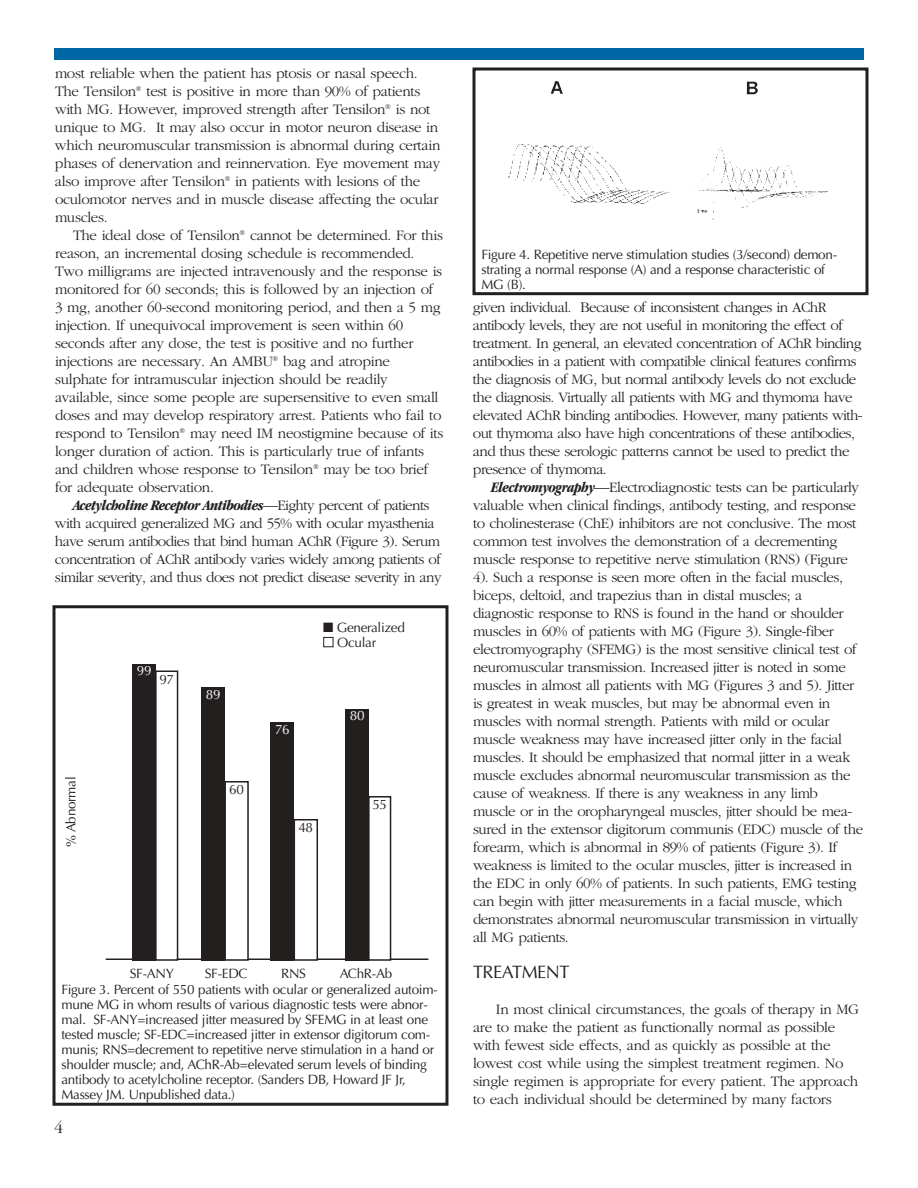
<style>
.page{position:relative;width:918px;height:1188px;background:#fff}
.page>*{position:absolute;margin:0;border:0;box-sizing:border-box;transform-origin:0 0}
.t1{font:18px "Optima";letter-spacing:-.02em;color:#231f1f}
.t2{font:300 18px "Garamond";color:#231f1f}
.t3{font:300 15px/18px "Garamond";letter-spacing:-.03em;color:#231f1f}
.t4{font:13.5px/15px "Optima";letter-spacing:-.02em;color:#231f1f}
.t5{font:13.5px "Optima";letter-spacing:-.02em;color:#fff}
.s1{font-weight:700;font-style:italic;font-stretch:condensed}
.s2{color:#fff}
</style>
<div class="page">
<div style="left:54px;top:48px;width:810px;height:12px;background:#0067a6"></div>
<div style="left:52px;top:605px;width:396px;height:501px;border:3px solid #231f1f"></div>
<div style="left:472px;top:68px;width:396px;height:227px;border:3px solid #231f1f"></div>
<img style="left:508px;top:81px;width:320px;height:139px">
<hr style="left:106px;top:958px;width:322px;height:2px;background:#231f1f">
<div style="left:133px;top:664px;width:23px;height:297px;background:#231f1f"></div>
<div style="left:155px;top:670px;width:23px;height:291px;border:2px solid #231f1f"></div>
<div style="left:202px;top:687px;width:23px;height:274px;background:#231f1f"></div>
<div style="left:224px;top:781px;width:25px;height:180px;border:2px solid #231f1f"></div>
<div style="left:271px;top:722px;width:23px;height:239px;background:#231f1f"></div>
<div style="left:294px;top:819px;width:24px;height:142px;border:2px solid #231f1f"></div>
<div style="left:346px;top:709px;width:23px;height:252px;background:#231f1f"></div>
<div style="left:368px;top:796px;width:23px;height:165px;border:2px solid #231f1f"></div>
<p class="t3" style="left:55px;top:66px;width:387px">most reliable when the patient has ptosis or nasal speech.<br>The Tensilon<sup>®</sup> test is positive in more than 90% of patients with MG. However, improved strength after Tensilon<sup>®</sup> is not unique to MG. It may also occur in motor neuron disease in which neuromuscular transmission is abnormal during certain phases of denervation and reinnervation. Eye movement may also improve after Tensilon<sup>®</sup> in patients with lesions of the oculomotor nerves and in muscle disease affecting the ocular muscles.</p>
<p class="t3" style="left:55px;top:228px;width:390px;text-indent:18px">The ideal dose of Tensilon<sup>®</sup> cannot be determined. For this reason, an incremental dosing schedule is recommended.<br>Two milligrams are injected intravenously and the response is monitored for 60 seconds; this is followed by an injection of 3 mg, another 60-second monitoring period, and then a 5 mg injection. If unequivocal improvement is seen within 60 seconds after any dose, the test is positive and no further injections are necessary. An AMBU<sup>®</sup> bag and atropine sulphate for intramuscular injection should be readily available, since some people are supersensitive to even small doses and may develop respiratory arrest. Patients who fail to respond to Tensilon<sup>®</sup> may need IM neostigmine because of its longer duration of action. This is particularly true of infants and children whose response to Tensilon<sup>®</sup> may be too brief for adequate observation.</p>
<p class="t3" style="left:55px;top:498px;width:388px;text-align:center"><span class="s1">Acetylcholine Receptor Antibodies</span>—Eighty percent of patients with acquired generalized MG and 55% with ocular myasthenia have serum antibodies that bind human AChR (Figure 3). Serum concentration of AChR antibody varies widely among patients of similar severity, and thus does not predict disease severity in any</p>
<p class="t4" style="left:65px;top:847px;width:72px;rotate:-90deg">% Abnormal</p>
<p class="t5" style="left:137px;top:665px;width:16px">99</p>
<p class="t4" style="left:159px;top:673px;width:16px">97</p>
<p class="t5" style="left:206px;top:688px;width:16px">89</p>
<p class="t4" style="left:229px;top:783px;width:16px">60</p>
<p class="t5" style="left:275px;top:724px;width:16px">76</p>
<p class="t4" style="left:323px;top:621px;width:83px">■ Generalized</p>
<p class="t4" style="left:323px;top:636px;width:54px"><span class="s2">■</span> Ocular</p>
<p class="t5" style="left:350px;top:710px;width:16px">80</p>
<p class="t4" style="left:298px;top:821px;width:16px">48</p>
<p class="t4" style="left:372px;top:798px;width:16px">55</p>
<p class="t4" style="left:130px;top:967px;width:46px">SF-ANY</p>
<p class="t4" style="left:205px;top:967px;width:44px">SF-EDC</p>
<p class="t4" style="left:281px;top:967px;width:26px">RNS</p>
<p class="t4" style="left:340px;top:967px;width:54px">AChR-Ab</p>
<p class="t4" style="left:62px;top:983px;width:378px">Figure 3. Percent of 550 patients with ocular or generalized autoim&shy;mune MG in whom results of various diagnostic tests were abnor&shy;mal. SF-ANY=increased jitter measured by SFEMG in at least one tested muscle; SF-EDC=increased jitter in extensor digitorum com&shy;munis; RNS=decrement to repetitive nerve stimulation in a hand or shoulder muscle; and, AChR-Ab=elevated serum levels of binding antibody to acetylcholine receptor. (Sanders DB, Howard JF Jr, Massey JM. Unpublished data.)</p>
<p class="t2" style="left:54px;top:1120px;width:10px">4</p>
<p class="t4" style="left:482px;top:248px;width:357px">Figure 4. Repetitive nerve stimulation studies (3/second) demon&shy;strating a normal response (A) and a response characteristic of<br>MG (B).</p>
<p class="t3" style="left:473px;top:299px;width:391px">given individual. Because of inconsistent changes in AChR antibody levels, they are not useful in monitoring the effect of treatment. In general, an elevated concentration of AChR binding antibodies in a patient with compatible clinical features confirms the diagnosis of MG, but normal antibody levels do not exclude the diagnosis. Virtually all patients with MG and thymoma have elevated AChR binding antibodies. However, many patients with&shy;out thymoma also have high concentrations of these antibodies, and thus these serologic patterns cannot be used to predict the presence of thymoma.</p>
<p class="t3" style="left:473px;top:479px;width:392px;text-indent:18px"><span class="s1">Electromyography</span>—Electrodiagnostic tests can be particularly valuable when clinical findings, antibody testing, and response to cholinesterase (ChE) inhibitors are not conclusive. The most common test involves the demonstration of a decrementing muscle response to repetitive nerve stimulation (RNS) (Figure 4). Such a response is seen more often in the facial muscles, biceps, deltoid, and trapezius than in distal muscles; a diagnostic response to RNS is found in the hand or shoulder muscles in 60% of patients with MG (Figure 3). Single-fiber electromyography (SFEMG) is the most sensitive clinical test of neuromuscular transmission. Increased jitter is noted in some muscles in almost all patients with MG (Figures 3 and 5). Jitter is greatest in weak muscles, but may be abnormal even in muscles with normal strength. Patients with mild or ocular muscle weakness may have increased jitter only in the facial muscles. It should be emphasized that normal jitter in a weak muscle excludes abnormal neuromuscular transmission as the cause of weakness. If there is any weakness in any limb muscle or in the oropharyngeal muscles, jitter should be mea&shy;sured in the extensor digitorum communis (EDC) muscle of the forearm, which is abnormal in 89% of patients (Figure 3). If weakness is limited to the ocular muscles, jitter is increased in the EDC in only 60% of patients. In such patients, EMG testing can begin with jitter measurements in a facial muscle, which demonstrates abnormal neuromuscular transmission in virtually all MG patients.</p>
<p class="t1" style="left:473px;top:964px;width:98px">TREATMENT</p>
<p class="t3" style="left:473px;top:1001px;width:388px;text-indent:23px">In most clinical circumstances, the goals of therapy in MG are to make the patient as functionally normal as possible with fewest side effects, and as quickly as possible at the lowest cost while using the simplest treatment regimen. No single regimen is appropriate for every patient. The approach to each individual should be determined by many factors</p>
</div>
